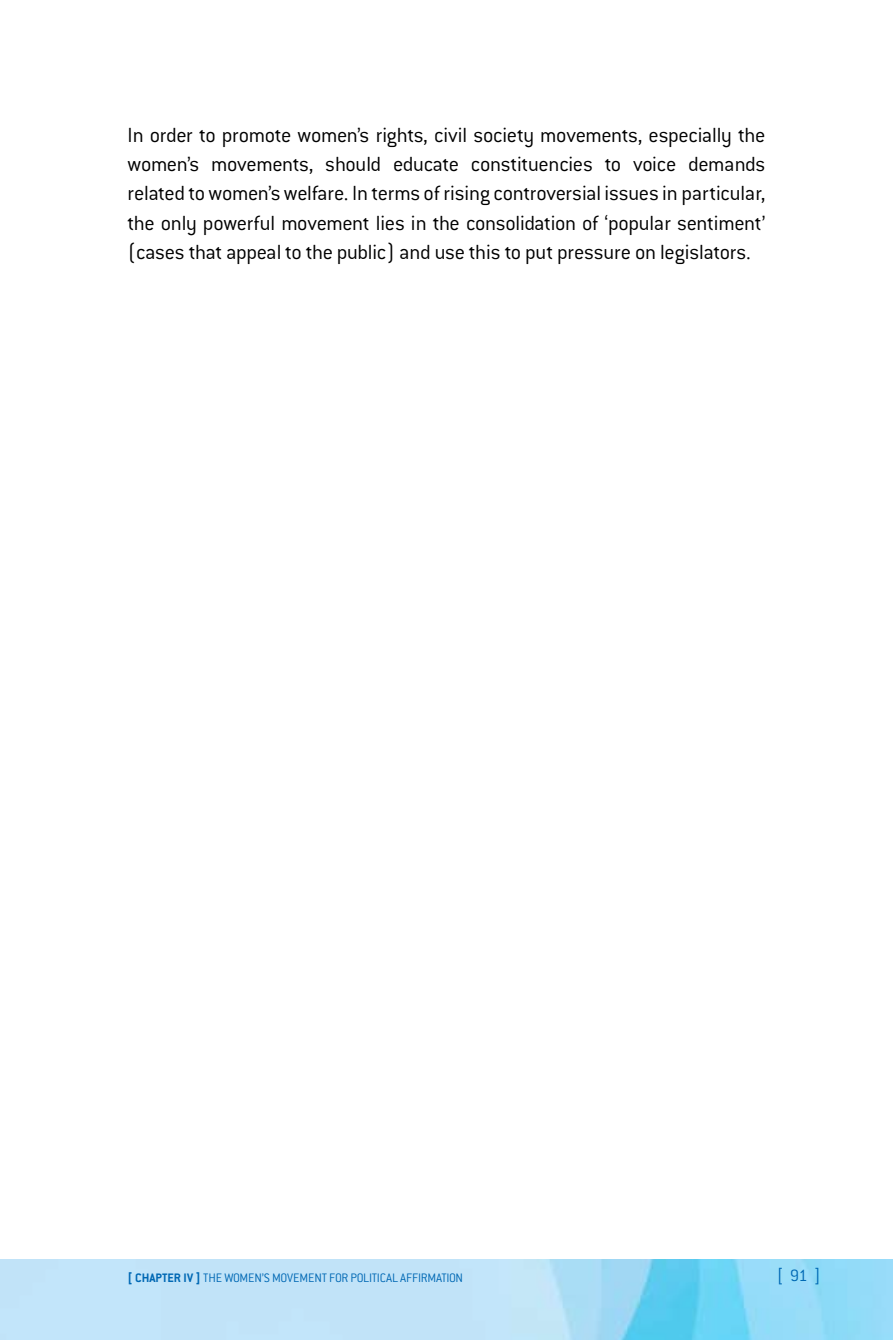
<style>
.page{position:relative;width:893px;height:1340px;background:#fff}
.page>*{position:absolute;margin:0;border:0;box-sizing:border-box;transform-origin:0 0}
.t1{font:300 22.5px/29.2px "Conduit ITC Std";letter-spacing:-.015em;color:#000;text-align:justify}
.t2{font:300 18px "Conduit ITC Std";color:#0068b4}
.t3{font:300 13.5px "Conduit ITC Std";color:#0068b4}
.t4{font:700 13.5px "Conduit ITC Std";color:#0068b4}
.s1{font-weight:300}
</style>
<div class="page">
<img style="left:0;top:1259px;width:893px;height:80px">
<p class="t1" style="left:128px;top:119px;width:639px">In order to promote women’s rights, civil society movements, especially the women’s movements, should educate constituencies to voice demands related to women’s welfare. In terms of rising controversial issues in particular, the only powerful movement lies in the consolidation of ‘popular sentiment’ (cases that appeal to the public) and use this to put pressure on legislators.</p>
<p class="t4" style="left:128px;top:1269px;width:114px">[ CHAPTER IV ] <span class="s1">The Women</span></p>
<p class="t3" style="left:262px;top:1269px;width:27px">’s Movement</p>
<p class="t3" style="left:329px;top:1269px;width:34px">for Political</p>
<p class="t3" style="left:400px;top:1269px;width:13px">Affirmation</p>
<p class="t2" style="left:777px;top:1264px;width:45px">[ 91 ]</p>
</div>
